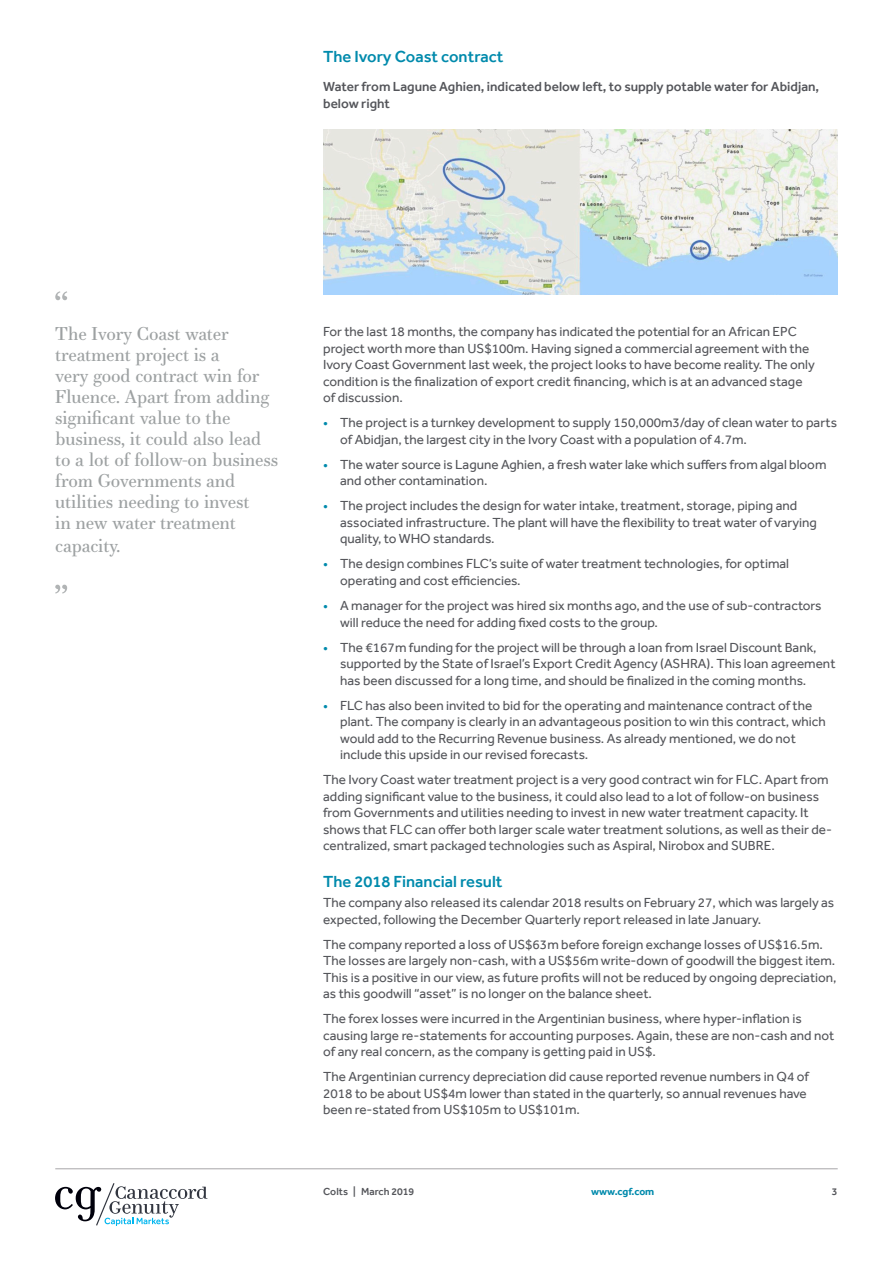
<style>
.page{position:relative;width:893px;height:1263px;background:#fff}
.page>*{position:absolute;margin:0;border:0;box-sizing:border-box;transform-origin:0 0}
.Side_Quote{font:18px/21.1px "Essonnes Text";letter-spacing:-.01em;color:#9da1a2}
.Heading_03{font:500 16.5px "Effra";color:#008aac}
.Body_Text{font:13.5px/16.5px "Effra";color:#54555a}
.Body_Text-2{font:500 13.5px/16.5px "Effra";color:#54555a}
.t1{font:500 10.5px "Effra";color:#54555a}
.t2{font:700 10.5px "Effra";color:#008aac}
.s1{color:#008aac}
</style>
<div class="page">
<svg style="left:55px;top:1183px;width:152px;height:43px"></svg>
<hr style="left:55px;top:1168px;width:783px;height:1px;background:#a7a6a9">
<img style="left:323px;top:130px;width:515px;height:164px">
<svg style="left:55px;top:291px;width:12px;height:9px"></svg>
<svg style="left:55px;top:585px;width:12px;height:8px"></svg>
<p class="Heading_03" style="left:323px;top:47px;width:182px">The Ivory Coast contract</p>
<p class="Body_Text-2" style="left:323px;top:78px;width:498px">Water from Lagune Aghien, indicated below left, to supply potable water for Abidjan, below right</p>
<p class="Side_Quote" style="left:55px;top:323px;width:224px">The Ivory Coast water treatment project is a<br>very good contract win for<br>Fluence. Apart from adding significant value to the business, it could also lead to a lot of follow-on business from Governments and utilities needing to invest<br>in new water treatment capacity.</p>
<p class="Body_Text" style="left:323px;top:323px;width:493px">For the last 18 months, the company has indicated the potential for an African EPC project worth more than US$100m. Having signed a commercial agreement with the Ivory Coast Government last week, the project looks to have become reality. The only condition is the finalization of export credit financing, which is at an advanced stage of discussion.</p>
<p class="Body_Text" style="left:340px;top:415px;width:498px;text-indent:-17px"><span class="s1">•</span> The project is a turnkey development to supply 150,000m3/day of clean water to parts of Abidjan, the largest city in the Ivory Coast with a population of 4.7m.</p>
<p class="Body_Text" style="left:340px;top:456px;width:488px;text-indent:-17px"><span class="s1">•</span> The water source is Lagune Aghien, a fresh water lake which suffers from algal bloom and other contamination.</p>
<p class="Body_Text" style="left:340px;top:498px;width:478px;text-indent:-17px"><span class="s1">•</span> The project includes the design for water intake, treatment, storage, piping and associated infrastructure. The plant will have the flexibility to treat water of varying quality, to WHO standards.</p>
<p class="Body_Text" style="left:340px;top:556px;width:450px;text-indent:-17px"><span class="s1">•</span> The design combines FLC’s suite of water treatment technologies, for optimal operating and cost efficiencies.</p>
<p class="Body_Text" style="left:340px;top:597px;width:483px;text-indent:-17px"><span class="s1">•</span> A manager for the project was hired six months ago, and the use of sub-contractors will reduce the need for adding fixed costs to the group.</p>
<p class="Body_Text" style="left:340px;top:639px;width:497px;text-indent:-17px"><span class="s1">•</span> The €167m funding for the project will be through a loan from Israel Discount Bank, supported by the State of Israel’s Export Credit Agency (ASHRA). This loan agreement has been discussed for a long time, and should be finalized in the coming months.</p>
<p class="Body_Text" style="left:340px;top:697px;width:487px;text-indent:-17px"><span class="s1">•</span> FLC has also been invited to bid for the operating and maintenance contract of the plant. The company is clearly in an advantageous position to win this contract, which would add to the Recurring Revenue business. As already mentioned, we do not include this upside in our revised forecasts.</p>
<p class="Body_Text" style="left:323px;top:771px;width:510px">The Ivory Coast water treatment project is a very good contract win for FLC. Apart from adding significant value to the business, it could also lead to a lot of follow-on business from Governments and utilities needing to invest in new water treatment capacity. It shows that FLC can offer both larger scale water treatment solutions, as well as their de&shy;centralized, smart packaged technologies such as Aspiral, Nirobox and SUBRE.</p>
<p class="Heading_03" style="left:323px;top:871px;width:181px">The 2018 Financial result</p>
<p class="Body_Text" style="left:323px;top:894px;width:513px">The company also released its calendar 2018 results on February 27, which was largely as expected, following the December Quarterly report released in late January.</p>
<p class="Body_Text" style="left:323px;top:936px;width:515px">The company reported a loss of US$63m before foreign exchange losses of US$16.5m.<br>The losses are largely non-cash, with a US$56m write-down of goodwill the biggest item.<br>This is a positive in our view, as future profits will not be reduced by ongoing depreciation, as this goodwill “asset” is no longer on the balance sheet.</p>
<p class="Body_Text" style="left:323px;top:1010px;width:513px">The forex losses were incurred in the Argentinian business, where hyper-inflation is causing large re-statements for accounting purposes. Again, these are non-cash and not of any real concern, as the company is getting paid in US$.</p>
<p class="Body_Text" style="left:323px;top:1068px;width:487px">The Argentinian currency depreciation did cause reported revenue numbers in Q4 of<br>2018 to be about US$4m lower than stated in the quarterly, so annual revenues have been re-stated from US$105m to US$101m.</p>
<p class="t1" style="left:323px;top:1185px;width:93px">Colts | March 2019</p>
<p class="t2" style="left:591px;top:1185px;width:65px">www.cgf.com</p>
<p class="t1" style="left:832px;top:1185px;width:7px">3</p>
</div>
